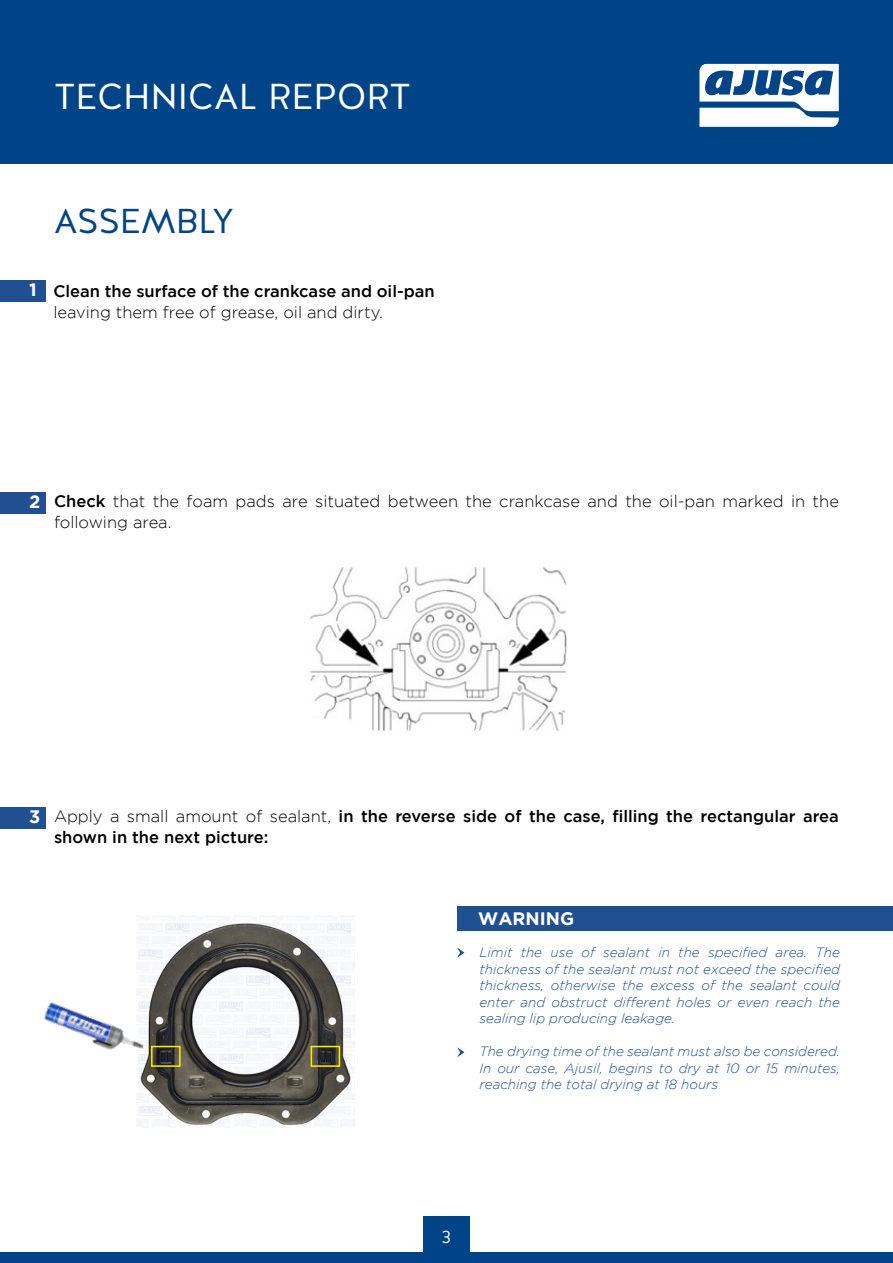
<style>
.page{position:relative;width:893px;height:1263px;background:#fff}
.page>*{position:absolute;margin:0;border:0;box-sizing:border-box;transform-origin:0 0}
.t1{font:36px "Halis GR";color:#fff}
.t2{font:34.5px "Halis GR";color:#048}
.t3{font:700 18px "Gotham";color:#fff}
.t4{font:18px "Halis GR";color:#fff}
.t5{font:500 16.5px/21px "Gotham";color:#000}
.t6{font:300 16.5px/21px "Gotham";color:#000}
.t7{font:italic 300 13.5px/16.5px "Gotham";color:#205092;text-align:justify}
.s1{font-weight:500}
.s2{font-weight:300}
</style>
<div class="page">
<div style="left:0;top:0;width:893px;height:163px;background:#048"></div>
<svg style="left:699px;top:64px;width:140px;height:63px"></svg>
<div style="left:0;top:1252px;width:893px;height:11px;background:#048"></div>
<div style="left:423px;top:1216px;width:47px;height:46px;background:#048"></div>
<div style="left:0;top:280px;width:45px;height:21px;background:#205092"></div>
<div style="left:0;top:492px;width:45px;height:21px;background:#205092"></div>
<div style="left:0;top:807px;width:45px;height:21px;background:#205092"></div>
<img style="left:310px;top:567px;width:257px;height:164px">
<img style="left:136px;top:915px;width:219px;height:212px">
<div style="left:457px;top:906px;width:436px;height:24px;background:#205092"></div>
<svg style="left:457px;top:947px;width:7px;height:11px"></svg>
<svg style="left:457px;top:1047px;width:7px;height:10px"></svg>
<img style="left:43px;top:996px;width:108px;height:68px">
<div style="left:151px;top:1046px;width:30px;height:21px;border:2px solid #ffed00"></div>
<div style="left:311px;top:1046px;width:29px;height:21px;border:2px solid #ffed00"></div>
<h1 class="t1" style="left:54px;top:73px;width:358px">TECHNICAL REPORT</h1>
<h2 class="t2" style="left:54px;top:199px;width:181px">ASSEMBLY</h2>
<h3 class="t3" style="left:29px;top:279px;width:9px">1</h3>
<p class="t5" style="left:53px;top:280px;width:383px">Clean the surface of the crankcase and oil-pan</p>
<p class="t6" style="left:53px;top:301px;width:331px">leaving them free of grease, oil and dirty.</p>
<h3 class="t3" style="left:29px;top:491px;width:13px">2</h3>
<p class="t6" style="left:54px;top:490px;width:786px"><span class="s1">Check</span> that the foam pads are situated between the crankcase and the oil-pan marked in the following area.</p>
<h3 class="t3" style="left:29px;top:806px;width:13px">3</h3>
<p class="t5" style="left:54px;top:805px;width:786px"><span class="s2">Apply a small amount of sealant,</span> in the reverse side of the case, filling the rectangular area shown in the next picture:</p>
<h3 class="t3" style="left:478px;top:908px;width:98px">WARNING</h3>
<p class="t7" style="left:479px;top:944px;width:362px">Limit the use of sealant in the specified area. The thickness of the sealant must not exceed the specified thickness, otherwise the excess of the sealant could enter and obstruct different holes or even reach the sealing lip producing leakage.</p>
<p class="t7" style="left:479px;top:1043px;width:362px">The drying time of the sealant must also be considered.<br>In our case, Ajusil, begins to dry at 10 or 15 minutes, reaching the total drying at 18 hours</p>
<h3 class="t4" style="left:442px;top:1225px;width:11px">3</h3>
</div>
